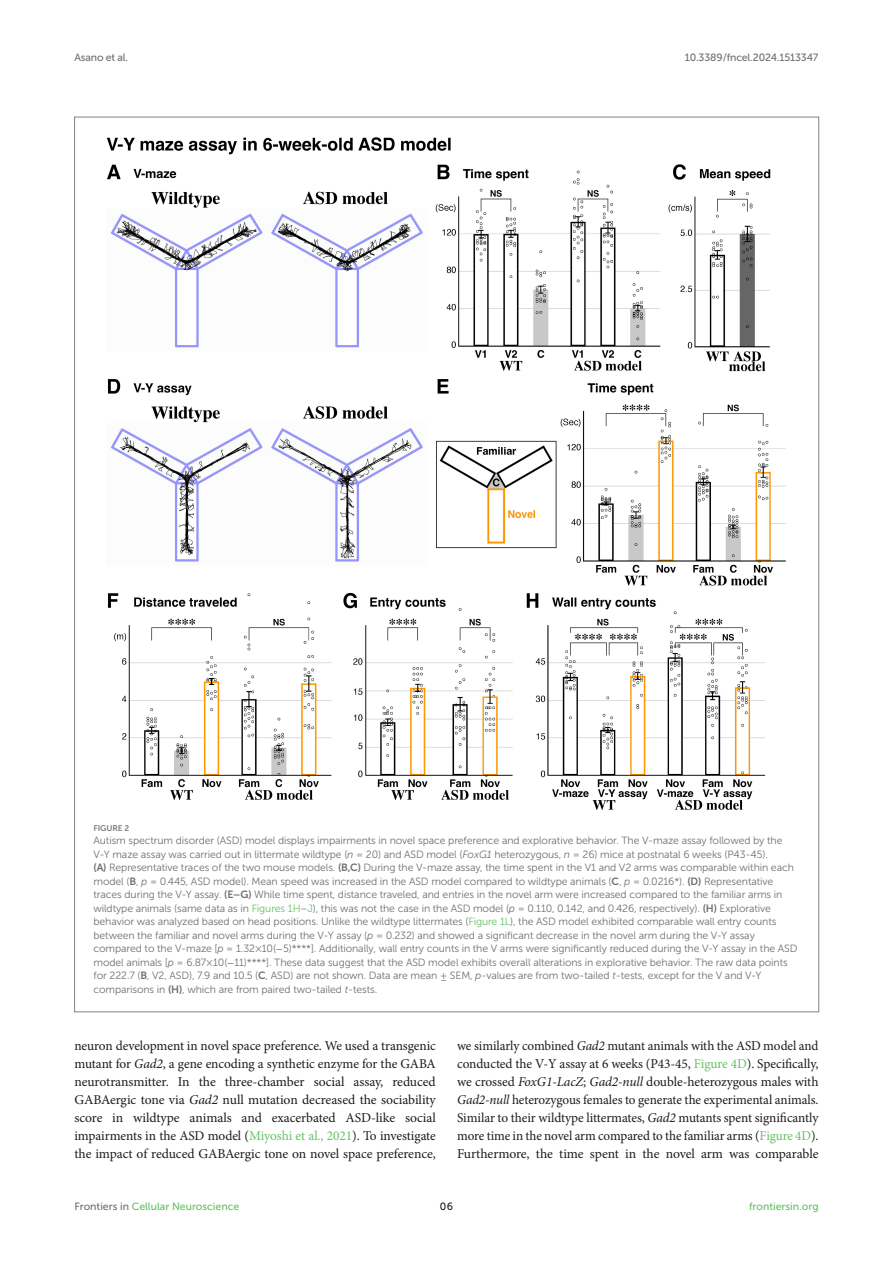
<style>
.page{position:relative;width:893px;height:1263px;background:#fff}
.page>*{position:absolute;margin:0;border:0;box-sizing:border-box;transform-origin:0 0}
.TEXT{font:13.5px/18px "Minion Pro";letter-spacing:-.01em;color:#1b1c1b;text-align:justify}
.FIG_LEG{font:10.5px/13.5px "Museo Sans 300";letter-spacing:-.01em;color:#706f70}
.t1{font:10.5px "Museo Sans 500";color:#65c161}
.t2{font:10.5px "Museo Sans 500";letter-spacing:-.015em;color:#706f70}
.t3{font:10.5px "Museo Sans 500";color:#1b1c1b}
.FIG_HD{font:8.25px "Museo Sans 700";letter-spacing:-.01em;color:#7e7f7f}
.s1{font-style:italic}
.s2{font-family:"Museo Sans 700"}
.s3{color:#65c161}
.s4{font-family:"STIX General"}
.s5{color:#706f70}
</style>
<div class="page">
<img style="left:107px;top:137px;width:679px;height:673px">
<p class="t2" style="left:74px;top:51px;width:55px">Asano et al.</p>
<p class="t2" style="left:685px;top:51px;width:135px">10.3389/fncel.2024.1513347</p>
<p class="FIG_HD" style="left:94px;top:823px;width:37px">FIGURE 2</p>
<p class="FIG_LEG" style="left:94px;top:834px;width:706px">Autism spectrum disorder (ASD) model displays impairments in novel space preference and explorative behavior. The V-maze assay followed by the V-Y maze assay was carried out in littermate wildtype (<span class="s1">n</span> = 20) and ASD model (<span class="s1">FoxG1</span> heterozygous, <span class="s1">n</span> = 26) mice at postnatal 6 weeks (P43-45).<br><span class="s2">(A)</span> Representative traces of the two mouse models. <span class="s2">(B,C)</span> During the V-maze assay, the time spent in the V1 and V2 arms was comparable within each model (<span class="s2">B</span>, <span class="s1">p</span> = 0.445, ASD model). Mean speed was increased in the ASD model compared to wildtype animals (<span class="s2">C</span>, <span class="s1">p</span> = 0.0216*). <span class="s2">(D)</span> Representative traces during the V-Y assay. <span class="s2">(E–G)</span> While time spent, distance traveled, and entries in the novel arm were increased compared to the familiar arms in wildtype animals (same data as in <span class="s3">Figures 1H</span>–<span class="s3">J</span>), this was not the case in the ASD model (<span class="s1">p</span> = 0.110, 0.142, and 0.426, respectively). <span class="s2">(H)</span> Explorative behavior was analyzed based on head positions. Unlike the wildtype littermates (<span class="s3">Figure 1L</span>), the ASD model exhibited comparable wall entry counts between the familiar and novel arms during the V-Y assay (<span class="s1">p</span> = 0.232) and showed a significant decrease in the novel arm during the V-Y assay compared to the V-maze [<span class="s1">p</span> = 1.32×10(<span class="s4">−</span>5)****]. Additionally, wall entry counts in the V arms were significantly reduced during the V-Y assay in the ASD model animals [<span class="s1">p</span> = 6.87×10(<span class="s4">−</span>11)****]. These data suggest that the ASD model exhibits overall alterations in explorative behavior. The raw data points for 222.7 (<span class="s2">B</span>, V2, ASD), 7.9 and 10.5 (<span class="s2">C</span>, ASD) are not shown. Data are mean ± SEM, <span class="s1">p-</span>values are from two-tailed <span class="s1">t</span>-tests, except for the V and V-Y comparisons in <span class="s2">(H)</span>, which are from paired two-tailed <span class="s1">t</span>-tests.</p>
<p class="TEXT" style="left:74px;top:1037px;width:363px">neuron development in novel space preference. We used a transgenic mutant for <span class="s1">Gad2</span>, a gene encoding a synthetic enzyme for the GABA neurotransmitter. In the three-chamber social assay, reduced GABAergic tone via <span class="s1">Gad2</span> null mutation decreased the sociability score in wildtype animals and exacerbated ASD-like social impairments in the ASD model (<span class="s3">Miyoshi et al., 2021</span>). To investigate the impact of reduced GABAergic tone on novel space preference,</p>
<p class="TEXT" style="left:457px;top:1037px;width:363px">we similarly combined <span class="s1">Gad2</span> mutant animals with the ASD model and conducted the V-Y assay at 6 weeks (P43-45, <span class="s3">Figure 4D</span>). Specifically, we crossed <span class="s1">FoxG1-LacZ</span>; <span class="s1">Gad2-null</span> double-heterozygous males with <span class="s1">Gad2-null</span> heterozygous females to generate the experimental animals.<br>Similar to their wildtype littermates, <span class="s1">Gad2</span> mutants spent significantly more time in the novel arm compared to the familiar arms (<span class="s3">Figure 4D</span>).<br>Furthermore, the time spent in the novel arm was comparable</p>
<p class="t1" style="left:74px;top:1200px;width:166px"><span class="s5">Frontiers in</span> Cellular Neuroscience</p>
<p class="t3" style="left:440px;top:1200px;width:15px">06</p>
<p class="t1" style="left:749px;top:1200px;width:71px">frontiersin.org</p>
</div>
